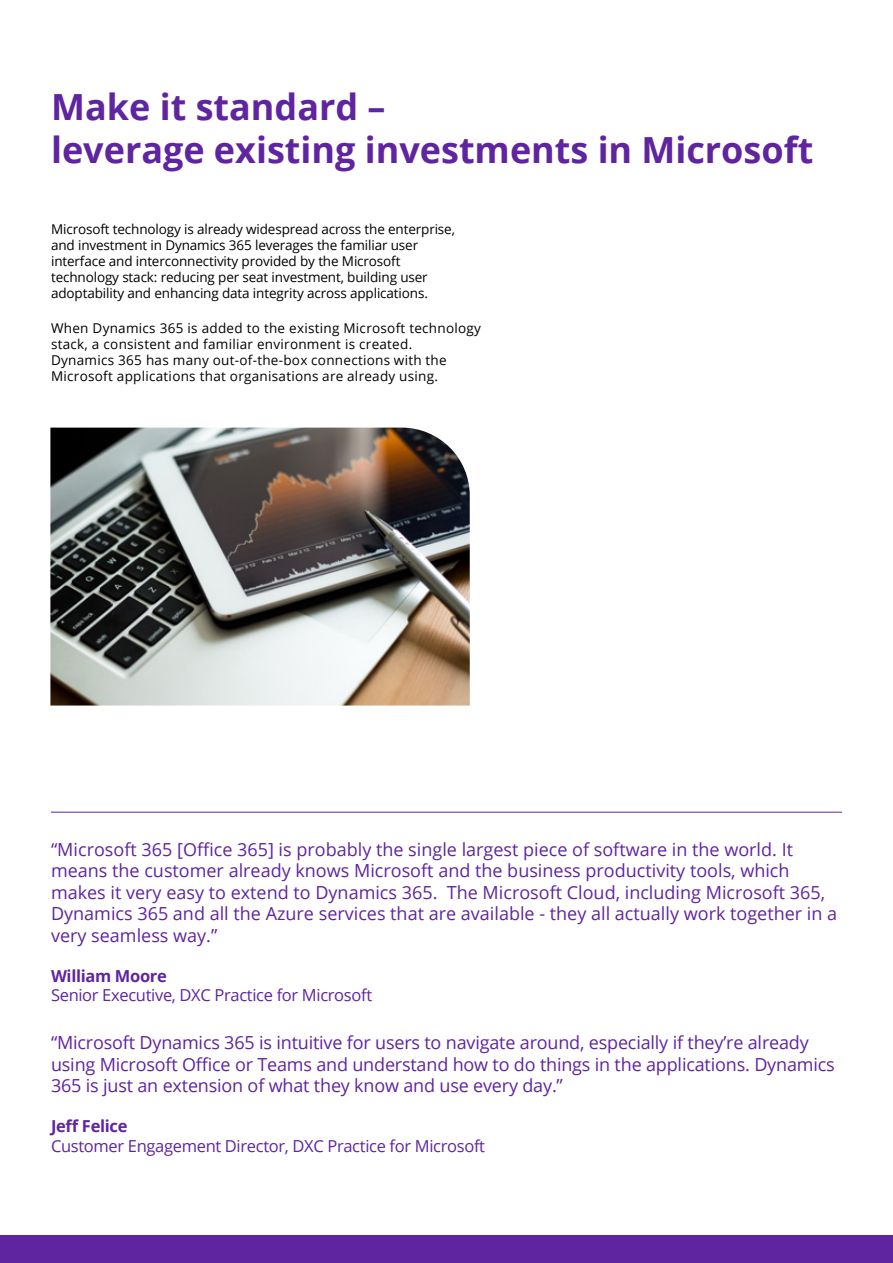
<style>
.page{position:relative;width:893px;height:1263px;background:#fff}
.page>*{position:absolute;margin:0;border:0;box-sizing:border-box;transform-origin:0 0}
.t1{font:700 36px/43.2px "Open Sans";color:#5f249f}
.t2{font:18px/21.6px "Open Sans";color:#5f249f}
.t3{font:16.5px "Open Sans";letter-spacing:-.02em;color:#5f249f}
.t4{font:700 16.5px "Open Sans";letter-spacing:-.02em;color:#5f249f}
.t5{font:13.5px/16.2px "Open Sans";letter-spacing:-.01em;color:#000}
.t6{font:13.5px/16.2px "Open Sans";letter-spacing:.02em;color:#000}
</style>
<div class="page">
<hr style="left:51px;top:812px;width:791px;height:1px;background:#5f249f">
<div style="left:0;top:1235px;width:893px;height:28px;background:#5f249f"></div>
<img style="left:50px;top:428px;width:420px;height:277px">
<h1 class="t1" style="left:51px;top:84px;width:764px">Make it standard –<br>leverage existing investments in Microsoft</h1>
<p class="t5" style="left:51px;top:220px;width:405px">Microsoft technology is already widespread across the enterprise, and investment in Dynamics 365 leverages the familiar user interface and interconnectivity provided by the Microsoft technology stack: reducing per seat investment, building user adoptability and enhancing data integrity across applications.</p>
<p class="t6" style="left:51px;top:319px;width:431px">When Dynamics 365 is added to the existing Microsoft technology stack, a consistent and familiar environment is created.<br>Dynamics 365 has many out-of-the-box connections with the Microsoft applications that organisations are already using.</p>
<p class="t2" style="left:51px;top:838px;width:788px">“Microsoft 365 [Office 365] is probably the single largest piece of software in the world. It means the customer already knows Microsoft and the business productivity tools, which makes it very easy to extend to Dynamics 365. The Microsoft Cloud, including Microsoft 365, Dynamics 365 and all the Azure services that are available - they all actually work together in a very seamless way.”</p>
<p class="t4" style="left:51px;top:964px;width:117px">William Moore</p>
<p class="t3" style="left:51px;top:984px;width:323px">Senior Executive, DXC Practice for Microsoft</p>
<p class="t2" style="left:51px;top:1031px;width:785px">“Microsoft Dynamics 365 is intuitive for users to navigate around, especially if they’re already using Microsoft Office or Teams and understand how to do things in the applications. Dynamics<br>365 is just an extension of what they know and use every day.”</p>
<p class="t4" style="left:51px;top:1114px;width:78px">Jeff Felice</p>
<p class="t3" style="left:51px;top:1134px;width:436px">Customer Engagement Director, DXC Practice for Microsoft</p>
</div>
